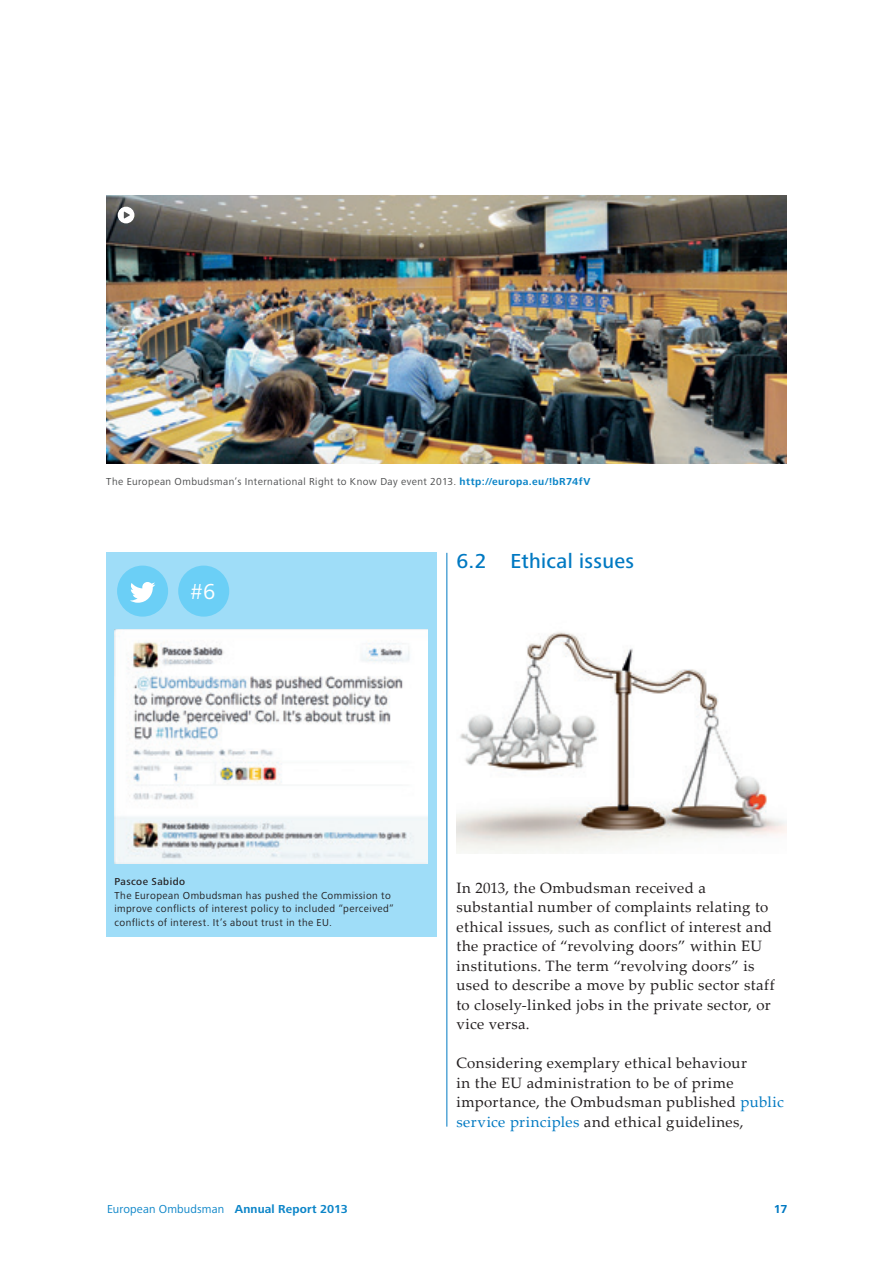
<style>
.page{position:relative;width:893px;height:1263px;background:#fff}
.page>*{position:absolute;margin:0;border:0;box-sizing:border-box;transform-origin:0 0}
.t1{font:22.5px "Frutiger Next LTW1 G";color:#fff}
.heading_2_-_new{font:500 21px "Frutiger Next LTW1 G";letter-spacing:.015em;color:#0079c2}
.Body_Text{font:15px/19.5px "Palatino Linotype";letter-spacing:.025em;color:#231f20}
.t2{font:12px "Frutiger Next LTW1 G";letter-spacing:.01em;color:#0c85c8}
.t3{font:700 12px "Frutiger Next LTW1 G";color:#0079c2}
.t4{font:10.5px/13.5px "Frutiger Next LTW1 G";letter-spacing:.04em;color:#231f20}
.t5{font:10.5px "Frutiger Next LTW1 G";letter-spacing:.04em;color:#4b4c4d}
.t6{font:500 10.5px "Frutiger Next LTW1 G";letter-spacing:.04em;color:#231f20}
.s1{font-weight:700;color:#0c85c8}
.s2{color:#0079c2}
.s3{font-weight:700}
</style>
<div class="page">
<img style="left:106px;top:195px;width:681px;height:269px">
<div style="left:106px;top:553px;width:330px;height:384px;background:#9fddf8"></div>
<div style="left:178px;top:566px;width:51px;height:51px;background:#6bcff6;border-radius:50%"></div>
<div style="left:117px;top:566px;width:51px;height:51px;background:#6bcff6;border-radius:50%"></div>
<svg style="left:130px;top:582px;width:25px;height:21px"></svg>
<img style="left:114px;top:629px;width:314px;height:235px">
<svg style="left:118px;top:207px;width:16px;height:16px"></svg>
<img style="left:456px;top:632px;width:331px;height:222px">
<hr style="left:446px;top:553px;width:1px;height:574px;background:#0079c2">
<p class="t5" style="left:106px;top:475px;width:485px">The European Ombudsman’s International Right to Know Day event 2013. <span class="s1">http://europa.eu/!bR74fV</span></p>
<p class="t1" style="left:190px;top:579px;width:26px">#6</p>
<p class="heading_2_-_new" style="left:456px;top:549px;width:179px">6.2 Ethical issues</p>
<p class="t6" style="left:114px;top:876px;width:72px">Pascoe Sabido</p>
<p class="t4" style="left:114px;top:889px;width:281px">The European Ombudsman has pushed the Commission to improve conflicts of interest policy to included “perceived” conflicts of interest. It’s about trust in the EU.</p>
<p class="Body_Text" style="left:456px;top:877px;width:320px">In 2013, the Ombudsman received a substantial number of complaints relating to ethical issues, such as conflict of interest and the practice of “revolving doors” within EU institutions. The term “revolving doors” is used to describe a move by public sector staff to closely-linked jobs in the private sector, or vice versa.</p>
<p class="Body_Text" style="left:456px;top:1053px;width:329px">Considering exemplary ethical behaviour<br>in the EU administration to be of prime importance, the Ombudsman published <span class="s2">public service principles</span> and ethical guidelines,</p>
<p class="t2" style="left:107px;top:1202px;width:242px">European Ombudsman <span class="s3">Annual Report 2013</span></p>
<p class="t3" style="left:774px;top:1202px;width:15px">17</p>
</div>
